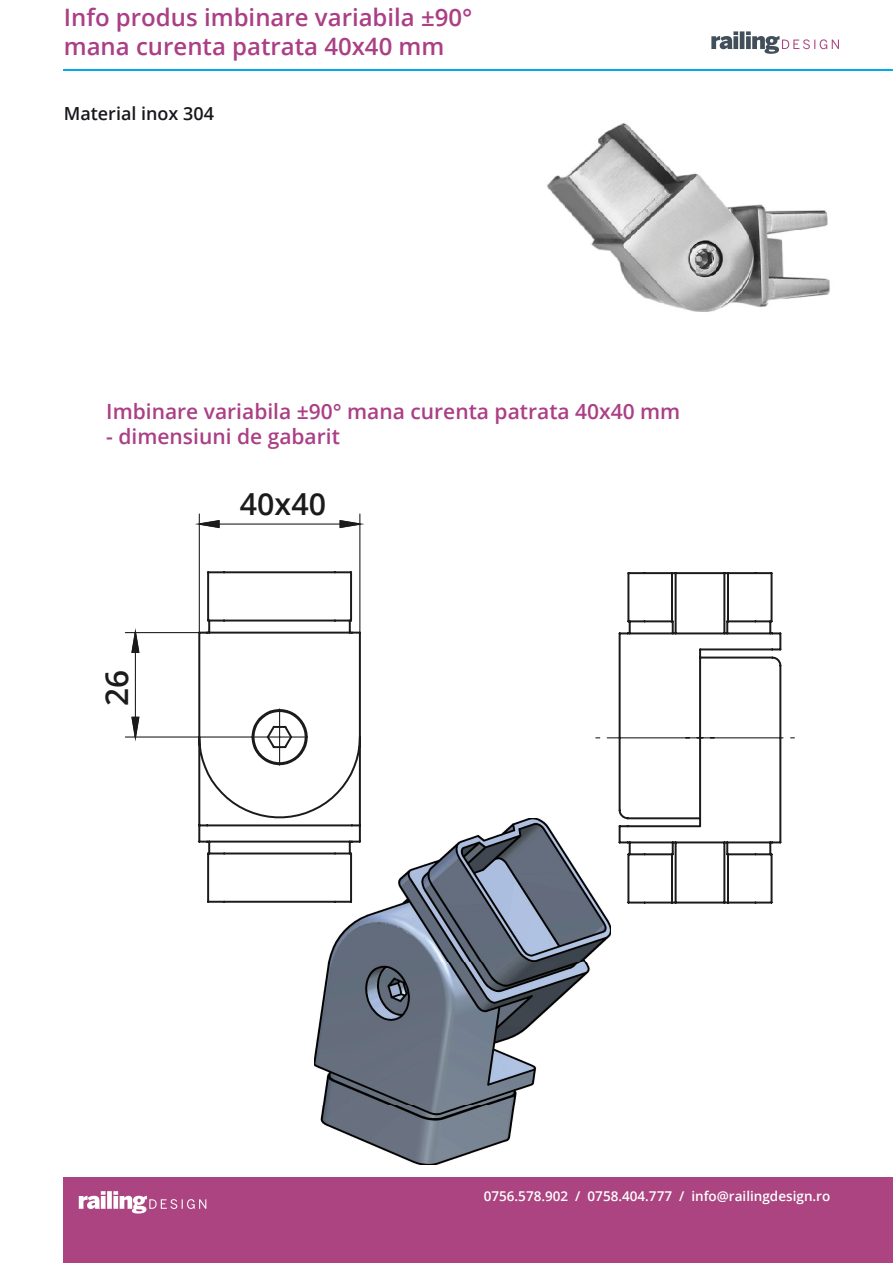
<style>
.page{position:relative;width:893px;height:1263px;background:#fff}
.page>*{position:absolute;margin:0;border:0;box-sizing:border-box;transform-origin:0 0}
.t1{font:600 31.65px "Open Sans";color:#1b1b1b}
.t2{font:600 30.3px "Open Sans";color:#1b1b1b}
.t3{font:600 24px/28.8px "Open Sans";color:#ab3f85}
.t4{font:600 21px "Open Sans";color:#ab3f85}
.t5{font:600 18px "Open Sans";color:#1a171c}
.t6{font:600 13.5px "Open Sans";color:#fff}
</style>
<div class="page">
<img style="left:315px;top:819px;width:295px;height:345px">
<hr style="left:64px;top:69px;width:829px;height:2px;background:#00ace5">
<div style="left:64px;top:1178px;width:829px;height:85px;background:#ab4480"></div>
<svg style="left:79px;top:1191px;width:127px;height:22px"></svg>
<svg style="left:711px;top:31px;width:128px;height:23px"></svg>
<img style="left:547px;top:123px;width:283px;height:189px">
<svg style="left:198px;top:570px;width:164px;height:334px"></svg>
<svg style="left:130px;top:623px;width:179px;height:143px"></svg>
<hr style="left:125px;top:632px;width:82px;height:1px;background:#1b1b1b">
<hr style="left:125px;top:736px;width:127px;height:1px;background:#1b1b1b">
<hr style="left:135px;top:633px;width:1px;height:104px;background:#1b1b1b">
<svg style="left:195px;top:519px;width:25px;height:10px"></svg>
<svg style="left:339px;top:519px;width:25px;height:10px"></svg>
<hr style="left:199px;top:514px;width:1px;height:119px;background:#1b1b1b">
<hr style="left:359px;top:514px;width:1px;height:119px;background:#1b1b1b">
<hr style="left:199px;top:523px;width:161px;height:2px;background:#1b1b1b">
<svg style="left:617px;top:572px;width:166px;height:332px"></svg>
<hr style="left:607px;top:737px;width:96px;height:1px;background:#1b1b1b">
<hr style="left:697px;top:737px;width:86px;height:1px;background:#1b1b1b">
<p class="t3" style="left:64px;top:2px;width:410px">Info produs imbinare variabila ±90° mana curenta patrata 40x40 mm</p>
<p class="t5" style="left:64px;top:101px;width:152px">Material inox 304</p>
<p class="t4" style="left:106px;top:397px;width:576px">Imbinare variabila ±90° mana curenta patrata 40x40 mm</p>
<p class="t4" style="left:106px;top:422px;width:235px">- dimensiuni de gabarit</p>
<h1 class="t1" style="left:95px;top:706px;width:38px;rotate:-90deg">26</h1>
<h2 class="t2" style="left:240px;top:483px;width:88px">40x40</h2>
<p class="t6" style="left:484px;top:1187px;width:348px">0756.578.902 / 0758.404.777 / info@railingdesign.ro</p>
</div>
